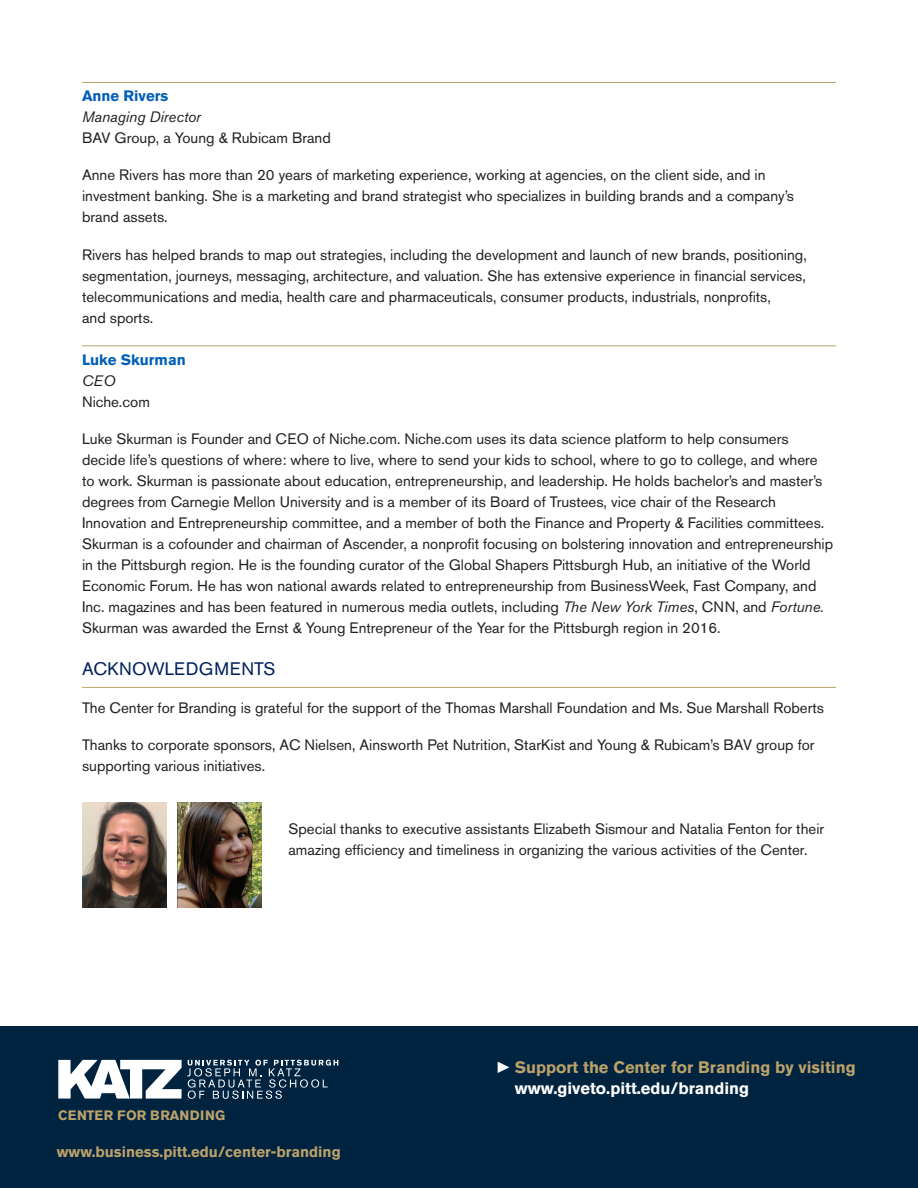
<style>
.page{position:relative;width:918px;height:1188px;background:#fff}
.page>*{position:absolute;margin:0;border:0;box-sizing:border-box;transform-origin:0 0}
.t1{font:18px "Akzidenz Grotesk BQ";letter-spacing:.02em;color:#00205b}
.t2{font:700 16.5px "Akzidenz Grotesk BQ";color:#bba16a}
.t3{font:700 16.5px "Akzidenz Grotesk BQ";color:#fff}
.t4{font:15px/21px "Akzidenz Grotesk BQ";color:#231f20}
.t5{font:700 15px "Akzidenz Grotesk BQ";color:#bba16a}
.t6{font:700 15px "Akzidenz Grotesk BQ";color:#005fb9}
.t7{font:italic 15px "Akzidenz Grotesk BQ";color:#231f20}
.t8{font:700 13.5px "Akzidenz Grotesk BQ";letter-spacing:.02em;color:#bba16a}
.s1{font-style:italic}
.s2{font-family:"Impact";font-weight:400;color:#fff}
</style>
<div class="page">
<div style="left:0;top:1026px;width:918px;height:162px;background:#002340"></div>
<svg style="left:58px;top:1060px;width:280px;height:39px"></svg>
<hr style="left:82px;top:82px;width:754px;height:1px;background:#bba16a">
<hr style="left:82px;top:345px;width:754px;height:1px;background:#bba16a">
<hr style="left:82px;top:687px;width:754px;height:1px;background:#bba16a">
<img style="left:82px;top:802px;width:85px;height:105px">
<img style="left:178px;top:802px;width:83px;height:105px">
<p class="t6" style="left:82px;top:87px;width:88px">Anne Rivers</p>
<p class="t7" style="left:82px;top:108px;width:120px">Managing Director</p>
<p class="t4" style="left:82px;top:127px;width:250px">BAV Group, a Young &amp; Rubicam Brand</p>
<p class="t4" style="left:82px;top:165px;width:714px">Anne Rivers has more than 20 years of marketing experience, working at agencies, on the client side, and in investment banking. She is a marketing and brand strategist who specializes in building brands and a company’s</p>
<p class="t4" style="left:82px;top:207px;width:87px">brand assets.</p>
<p class="t4" style="left:82px;top:244px;width:726px;text-align:justify">Rivers has helped brands to map out strategies, including the development and launch of new brands, positioning, segmentation, journeys, messaging, architecture, and valuation. She has extensive experience in financial services, telecommunications and media, health care and pharmaceuticals, consumer products, industrials, nonprofits,</p>
<p class="t4" style="left:82px;top:307px;width:73px">and sports.</p>
<p class="t6" style="left:82px;top:351px;width:105px">Luke Skurman</p>
<p class="t7" style="left:82px;top:372px;width:35px">CEO</p>
<p class="t4" style="left:82px;top:391px;width:69px">Niche.com</p>
<p class="t4" style="left:82px;top:429px;width:753px">Luke Skurman is Founder and CEO of Niche.com. Niche.com uses its data science platform to help consumers decide life’s questions of where: where to live, where to send your kids to school, where to go to college, and where to work. Skurman is passionate about education, entrepreneurship, and leadership. He holds bachelor’s and master’s degrees from Carnegie Mellon University and is a member of its Board of Trustees, vice chair of the Research Innovation and Entrepreneurship committee, and a member of both the Finance and Property &amp; Facilities committees.<br>Skurman is a cofounder and chairman of Ascender, a nonprofit focusing on bolstering innovation and entrepreneurship in the Pittsburgh region. He is the founding curator of the Global Shapers Pittsburgh Hub, an initiative of the World Economic Forum. He has won national awards related to entrepreneurship from BusinessWeek, Fast Company, and Inc. magazines and has been featured in numerous media outlets, including <span class="s1">The New York Times</span>, CNN, and <span class="s1">Fortune.<br></span>Skurman was awarded the Ernst &amp; Young Entrepreneur of the Year for the Pittsburgh region in 2016.</p>
<p class="t1" style="left:82px;top:658px;width:195px">ACKNOWLEDGMENTS</p>
<p class="t4" style="left:82px;top:697px;width:743px">The Center for Branding is grateful for the support of the Thomas Marshall Foundation and Ms. Sue Marshall Roberts</p>
<p class="t4" style="left:82px;top:735px;width:734px">Thanks to corporate sponsors, AC Nielsen, Ainsworth Pet Nutrition, StarKist and Young &amp; Rubicam’s BAV group for supporting various initiatives.</p>
<p class="t4" style="left:288px;top:819px;width:537px">Special thanks to executive assistants Elizabeth Sismour and Natalia Fenton for their amazing efficiency and timeliness in organizing the various activities of the Center.</p>
<p class="t8" style="left:58px;top:1108px;width:168px">CENTER FOR BRANDING</p>
<p class="t5" style="left:57px;top:1143px;width:286px">www.business.pitt.edu/center-branding</p>
<p class="t2" style="left:496px;top:1057px;width:362px"><span class="s2">►</span> Support the Center for Branding by visiting</p>
<p class="t3" style="left:515px;top:1078px;width:236px">www.giveto.pitt.edu/branding</p>
</div>
